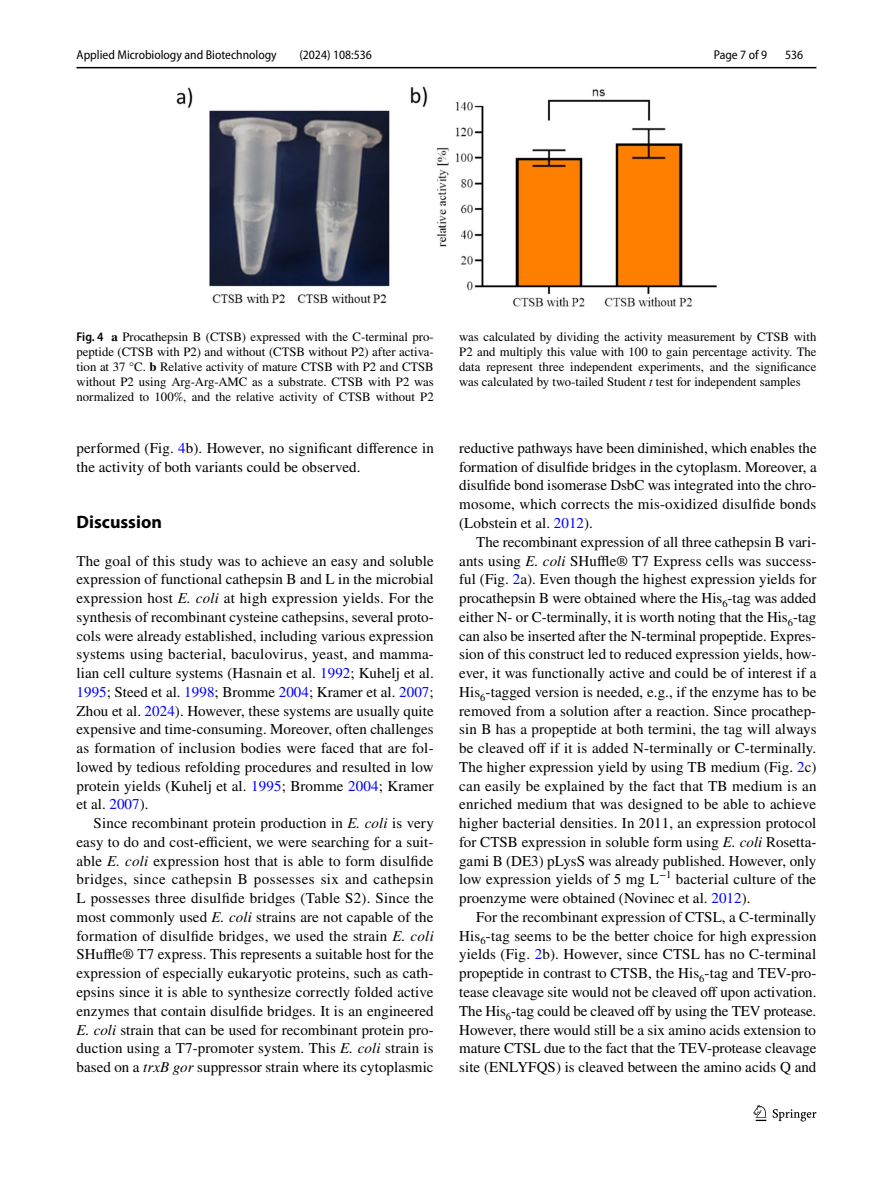
<style>
.page{position:relative;width:893px;height:1187px;background:#fff}
.page>*{position:absolute;margin:0;border:0;box-sizing:border-box;transform-origin:0 0}
.t1{font:700 18px "Myriad Pro";color:#000}
.t2{font:15px/18.8px "STIX";letter-spacing:.005em;color:#000;text-align:justify}
.t3{font:12.75px/15px "STIX";color:#000;text-align:justify}
.t4{font:semi-condensed 12.75px "Myriad Pro";color:#000}
.s1{font-family:"Myriad Pro";font-weight:600;font-stretch:semi-condensed}
.s2{font-weight:700}
.s3{font-style:italic}
.s4{color:#00f}
</style>
<div class="page">
<hr style="left:77px;top:67px;width:739px;height:1px;background:#000">
<svg style="left:753px;top:1105px;width:13px;height:15px"></svg>
<svg style="left:773px;top:1109px;width:43px;height:12px"></svg>
<img style="left:176px;top:87px;width:541px;height:219px">
<p class="t4" style="left:77px;top:48px;width:202px">Applied Microbiology and Biotechnology</p>
<p class="t4" style="left:299px;top:48px;width:74px">(2024) 108:536</p>
<p class="t4" style="left:714px;top:48px;width:55px">Page 7 of 9</p>
<p class="t4" style="left:785px;top:48px;width:20px">536</p>
<p class="t3" style="left:77px;top:330px;width:359px"><span class="s1">Fig. 4</span> <span class="s2">a</span> Procathepsin B (CTSB) expressed with the C-terminal pro&shy;peptide (CTSB with P2) and without (CTSB without P2) after activa&shy;tion at 37 °C. <span class="s2">b</span> Relative activity of mature CTSB with P2 and CTSB without P2 using Arg-Arg-AMC as a substrate. CTSB with P2 was normalized to 100%, and the relative activity of CTSB without P2</p>
<p class="t3" style="left:459px;top:330px;width:359px">was calculated by dividing the activity measurement by CTSB with P2 and multiply this value with 100 to gain percentage activity. The data represent three independent experiments, and the significance was calculated by two-tailed Student <span class="s3">t</span> test for independent samples</p>
<p class="t2" style="left:77px;top:439px;width:359px">performed (Fig. <span class="s4">4</span>b). However, no significant difference in the activity of both variants could be observed.</p>
<p class="t1" style="left:77px;top:510px;width:87px">Discussion</p>
<p class="t2" style="left:77px;top:552px;width:359px">The goal of this study was to achieve an easy and soluble expression of functional cathepsin B and L in the microbial expression host <span class="s3">E. coli</span> at high expression yields. For the synthesis of recombinant cysteine cathepsins, several proto&shy;cols were already established, including various expression systems using bacterial, baculovirus, yeast, and mamma&shy;lian cell culture systems (Hasnain et al. <span class="s4">1992</span>; Kuhelj et al.<br><span class="s4">1995</span>; Steed et al. <span class="s4">1998</span>; Bromme <span class="s4">2004</span>; Kramer et al. <span class="s4">2007</span>; Zhou et al. <span class="s4">2024</span>). However, these systems are usually quite expensive and time-consuming. Moreover, often challenges as formation of inclusion bodies were faced that are fol&shy;lowed by tedious refolding procedures and resulted in low protein yields (Kuhelj et al. <span class="s4">1995</span>; Bromme <span class="s4">2004</span>; Kramer et al. <span class="s4">2007</span>).</p>
<p class="t2" style="left:77px;top:814px;width:359px;text-indent:17px">Since recombinant protein production in <span class="s3">E. coli</span> is very easy to do and cost-efficient, we were searching for a suit&shy;able <span class="s3">E. coli</span> expression host that is able to form disulfide bridges, since cathepsin B possesses six and cathepsin L possesses three disulfide bridges (Table S2). Since the most commonly used <span class="s3">E. coli</span> strains are not capable of the formation of disulfide bridges, we used the strain <span class="s3">E. coli </span>SHuffle® T7 express. This represents a suitable host for the expression of especially eukaryotic proteins, such as cath&shy;epsins since it is able to synthesize correctly folded active enzymes that contain disulfide bridges. It is an engineered <span class="s3">E. coli</span> strain that can be used for recombinant protein pro&shy;duction using a T7-promoter system. This <span class="s3">E. coli</span> strain is based on a <span class="s3">trxB gor</span> suppressor strain where its cytoplasmic</p>
<p class="t2" style="left:459px;top:439px;width:359px">reductive pathways have been diminished, which enables the formation of disulfide bridges in the cytoplasm. Moreover, a disulfide bond isomerase DsbC was integrated into the chro&shy;mosome, which corrects the mis-oxidized disulfide bonds (Lobstein et al. <span class="s4">2012</span>).</p>
<p class="t2" style="left:459px;top:533px;width:359px;text-indent:17px">The recombinant expression of all three cathepsin B vari&shy;ants using <span class="s3">E. coli</span> SHuffle® T7 Express cells was success&shy;ful (Fig. <span class="s4">2</span>a). Even though the highest expression yields for procathepsin B were obtained where the His<sub>6</sub>-tag was added either N- or C-terminally, it is worth noting that the His<sub>6</sub>-tag can also be inserted after the N-terminal propeptide. Expres&shy;sion of this construct led to reduced expression yields, how&shy;ever, it was functionally active and could be of interest if a His<sub>6</sub>-tagged version is needed, e.g., if the enzyme has to be removed from a solution after a reaction. Since procathep&shy;sin B has a propeptide at both termini, the tag will always be cleaved off if it is added N-terminally or C-terminally.<br>The higher expression yield by using TB medium (Fig. <span class="s4">2</span>c) can easily be explained by the fact that TB medium is an enriched medium that was designed to be able to achieve higher bacterial densities. In 2011, an expression protocol for CTSB expression in soluble form using <span class="s3">E. coli</span> Rosetta&shy;gami B (DE3) pLysS was already published. However, only low expression yields of 5 mg L<sup>−1</sup> bacterial culture of the proenzyme were obtained (Novinec et al. <span class="s4">2012</span>).</p>
<p class="t2" style="left:459px;top:908px;width:359px;text-indent:17px">For the recombinant expression of CTSL, a C-terminally His<sub>6</sub>-tag seems to be the better choice for high expression yields (Fig. <span class="s4">2</span>b). However, since CTSL has no C-terminal propeptide in contrast to CTSB, the His<sub>6</sub>-tag and TEV-pro&shy;tease cleavage site would not be cleaved off upon activation.<br>The His<sub>6</sub>-tag could be cleaved off by using the TEV protease.<br>However, there would still be a six amino acids extension to mature CTSL due to the fact that the TEV-protease cleavage site (ENLYFQS) is cleaved between the amino acids Q and</p>
</div>
